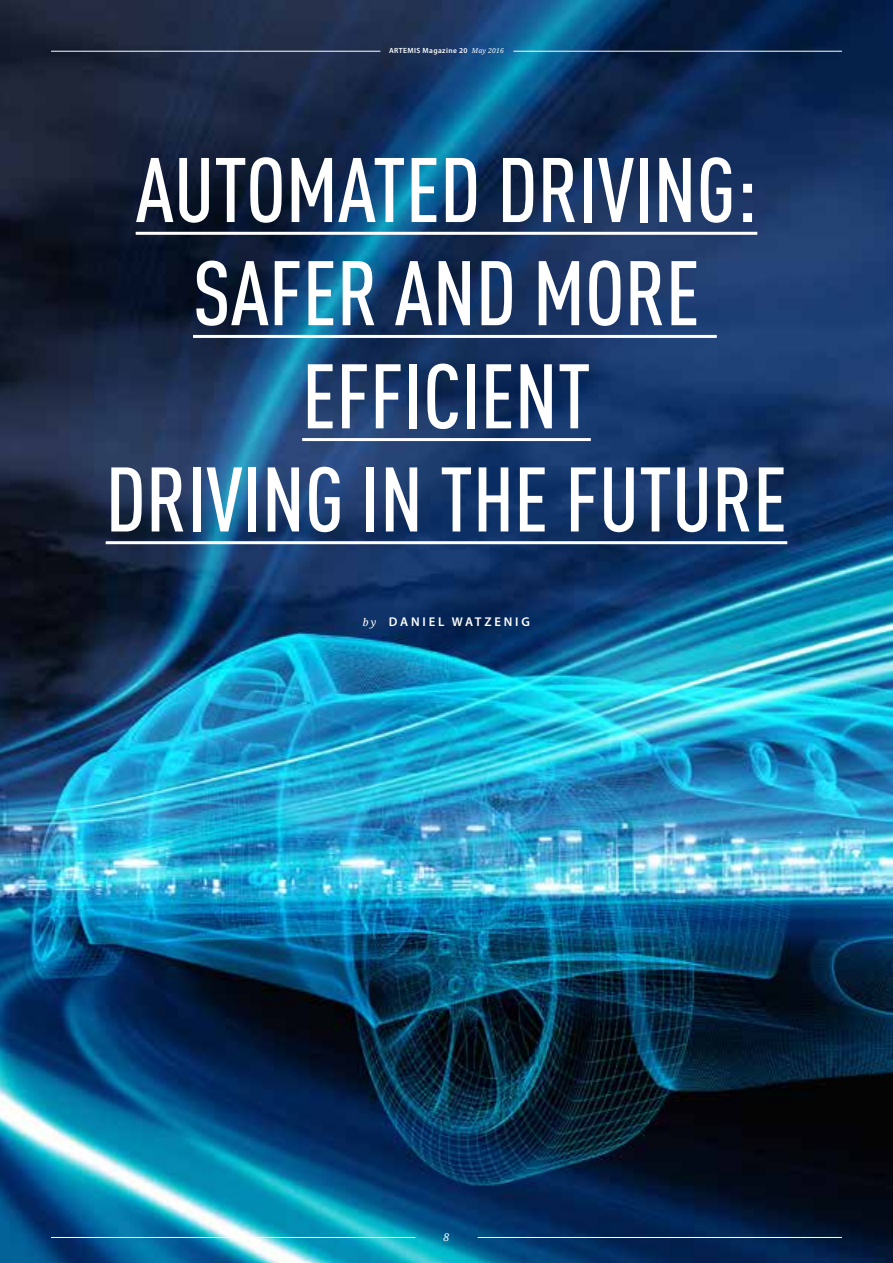
<style>
.page{position:relative;width:893px;height:1263px;background:#fff}
.page>*{position:absolute;margin:0;border:0;box-sizing:border-box;transform-origin:0 0}
.t1{font:500 90px/103.2px "DIN Cond";color:#fff;text-align:center}
.t2{font:600 12.75px "Myriad Pro";letter-spacing:.22em;color:#fff}
.t3{font:italic 10.5px "Droid Serif";color:#fff}
.t4{font:600 7.5px "Myriad Pro";letter-spacing:.05em;color:#fff}
.s1{font-family:"Droid Serif";font-weight:400;font-style:italic;font-size:6.75px}
.s2{font-family:"Droid Serif";font-weight:400;font-style:italic;font-size:10.5px}
</style>
<div class="page">
<img style="left:0;top:0;width:893px;height:1263px">
<hr style="left:51px;top:51px;width:329px;height:1px;background:#fff">
<hr style="left:513px;top:51px;width:329px;height:1px;background:#fff">
<hr style="left:136px;top:232px;width:621px;height:3px;background:#fff">
<hr style="left:193px;top:335px;width:524px;height:3px;background:#fff">
<hr style="left:302px;top:438px;width:289px;height:3px;background:#fff">
<hr style="left:106px;top:541px;width:681px;height:3px;background:#fff">
<hr style="left:51px;top:1237px;width:364px;height:1px;background:#fff">
<hr style="left:478px;top:1237px;width:364px;height:1px;background:#fff">
<p class="t4" style="left:389px;top:46px;width:116px">ARTEMIS Magazine 20 <span class="s1">May 2016</span></p>
<p class="t1" style="left:106px;top:137px;width:683px">AUTOMATED DRIVING:<br>SAFER AND MORE<br>EFFICIENT<br>DRIVING IN THE FUTURE</p>
<p class="t2" style="left:363px;top:615px;width:169px"><span class="s2">by</span> DANIEL WATZENIG</p>
<p class="t3" style="left:444px;top:1231px;width:7px">8</p>
</div>
